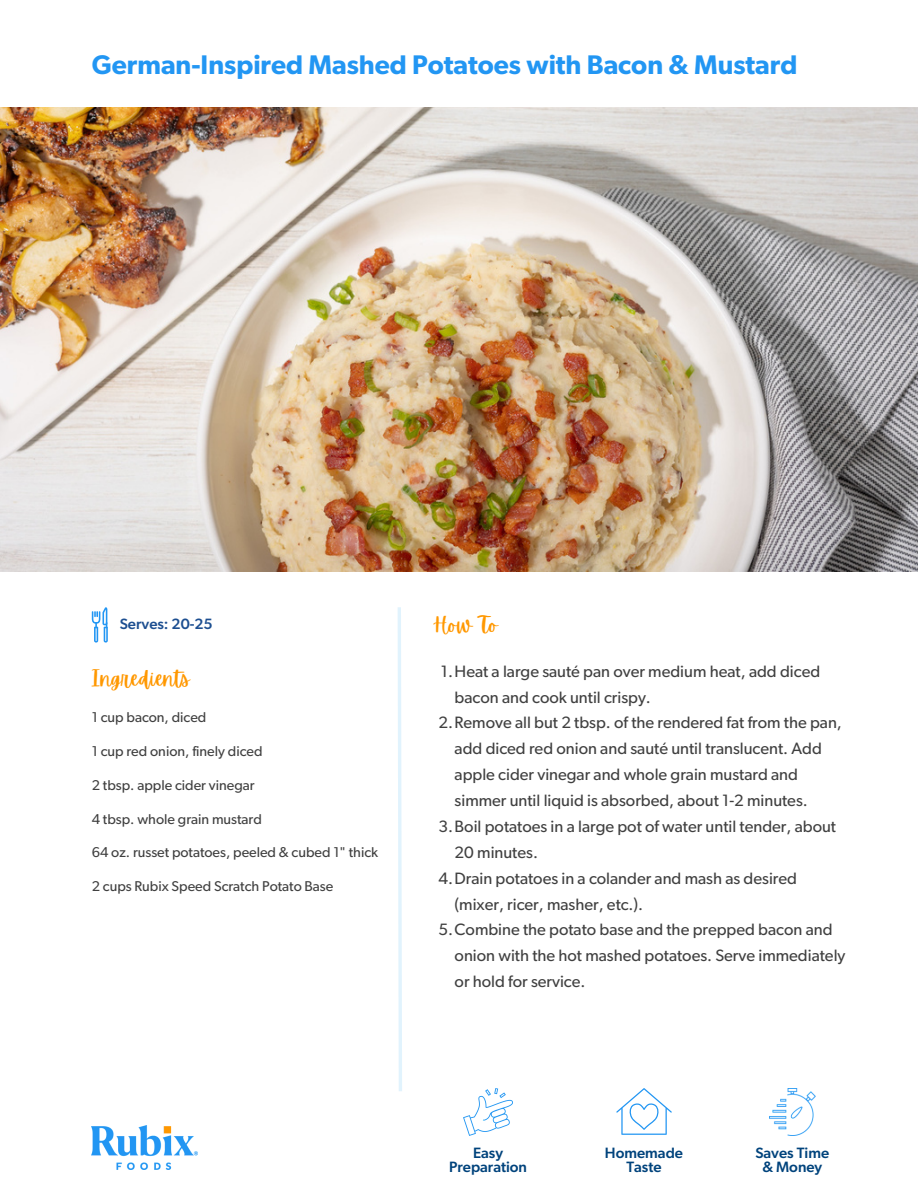
<style>
.page{position:relative;width:918px;height:1188px;background:#fff}
.page>*{position:absolute;margin:0;border:0;box-sizing:border-box;transform-origin:0 0}
.t1{font:600 27px "Gibson";color:#2296f3}
.t2{font:21px "Apricots";color:#ff9801}
.t3{font:16.5px/25.8px "Gibson";color:#404040}
.t4{font:500 15px/14.7px "Gibson";color:#00437c;text-align:center}
.t5{font:500 15px "Gibson";color:#1d4f91}
.t6{font:14.25px "Gibson";color:#404040}
</style>
<div class="page">
<img style="left:0;top:107px;width:918px;height:465px">
<img style="left:92px;top:1126px;width:106px;height:44px">
<img style="left:464px;top:1088px;width:48px;height:47px">
<svg style="left:616px;top:1088px;width:55px;height:47px"></svg>
<img style="left:769px;top:1088px;width:46px;height:47px">
<svg style="left:397px;top:607px;width:5px;height:484px"></svg>
<svg style="left:92px;top:607px;width:16px;height:35px"></svg>
<h3 class="t1" style="left:92px;top:52px;width:707px">German-Inspired Mashed Potatoes with Bacon &amp; Mustard</h3>
<p class="t5" style="left:120px;top:617px;width:94px">Serves: 20-25</p>
<h2 class="t2" style="left:92px;top:667px;width:100px">Ingredients</h2>
<h1 class="t6" style="left:92px;top:711px;width:116px">1 cup bacon, diced</h1>
<p class="t6" style="left:92px;top:745px;width:172px">1 cup red onion, finely diced</p>
<h3 class="t6" style="left:92px;top:778px;width:164px">2 tbsp. apple cider vinegar</h3>
<h2 class="t6" style="left:92px;top:812px;width:172px">4 tbsp. whole grain mustard</h2>
<p class="t6" style="left:92px;top:846px;width:288px">64 oz. russet potatoes, peeled &amp; cubed 1" thick</p>
<p class="t6" style="left:92px;top:880px;width:243px">2 cups Rubix Speed Scratch Potato Base</p>
<h4 class="t2" style="left:433px;top:612px;width:66px">How To</h4>
<p class="t3" style="left:455px;top:659px;width:367px;text-indent:-14px">1.Heat a large sauté pan over medium heat, add diced bacon and cook until crispy.</p>
<p class="t3" style="left:455px;top:711px;width:389px;text-indent:-16px">2.Remove all but 2 tbsp. of the rendered fat from the pan, add diced red onion and sauté until translucent. Add apple cider vinegar and whole grain mustard and simmer until liquid is absorbed, about 1-2 minutes.</p>
<p class="t3" style="left:455px;top:814px;width:383px;text-indent:-16px">3.Boil potatoes in a large pot of water until tender, about<br>20 minutes.</p>
<p class="t3" style="left:455px;top:866px;width:344px;text-indent:-16px">4.Drain potatoes in a colander and mash as desired (mixer, ricer, masher, etc.).</p>
<p class="t3" style="left:455px;top:918px;width:392px;text-indent:-16px">5.Combine the potato base and the prepped bacon and onion with the hot mashed potatoes. Serve immediately or hold for service.</p>
<h4 class="t4" style="left:449px;top:1146px;width:79px">Easy<br>Preparation</h4>
<h4 class="t4" style="left:605px;top:1146px;width:80px">Homemade<br>Taste</h4>
<h3 class="t4" style="left:755px;top:1146px;width:75px">Saves Time &amp; Money</h3>
</div>
